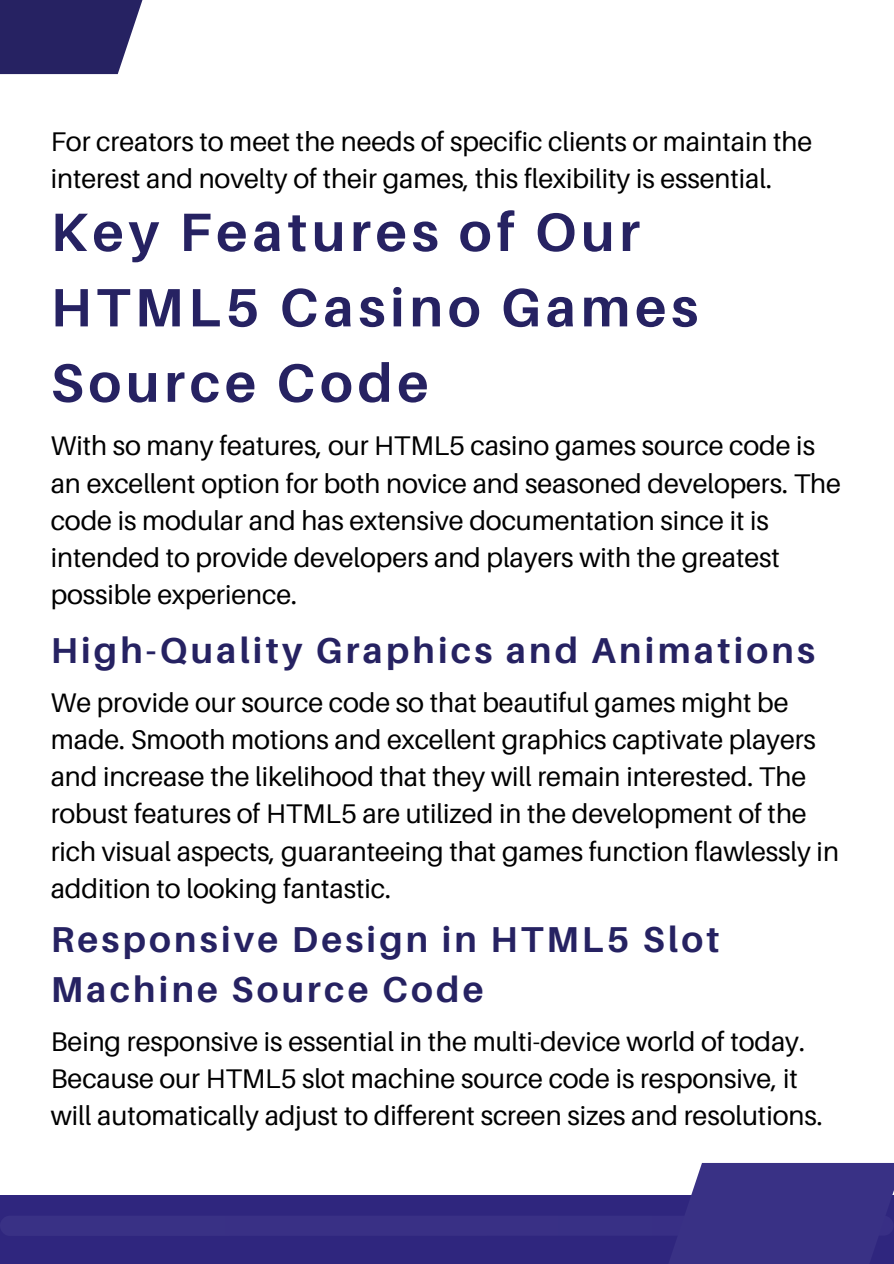
<style>
.page{position:relative;width:894px;height:1264px;background:#fff}
.page>*{position:absolute;margin:0;border:0;box-sizing:border-box;transform-origin:0 0}
.t1{font:700 54px/75.3px "Aileron";letter-spacing:.09em;color:#262262}
.t2{font:700 36px/49.5px "Aileron";letter-spacing:.09em;color:#262262}
.t3{font:27px/37.2px "Aileron";letter-spacing:-.005em;color:#000}
</style>
<div class="page">
<div style="left:0;top:1195px;width:893px;height:68px;background:#2f267e"></div>
<div style="left:0;top:1215px;width:893px;height:20px;background:#393085;border-radius:10px"></div>
<div style="left:634px;top:1162px;width:259px;height:101px;background:#393185"></div>
<svg style="left:0;top:0;width:143px;height:74px;background:#393570"></svg>
<p class="t3" style="left:51px;top:122px;width:763px">For creators to meet the needs of specific clients or maintain the interest and novelty of their games, this flexibility is essential.</p>
<p class="t1" style="left:51px;top:193px;width:648px">Key Features of Our<br>HTML5 Casino Games<br>Source Code</p>
<h1 class="t3" style="left:51px;top:427px;width:791px">With so many features, our HTML5 casino games source code is an excellent option for both novice and seasoned developers. The code is modular and has extensive documentation since it is intended to provide developers and players with the greatest possible experience.</h1>
<h2 class="t2" style="left:51px;top:625px;width:765px">High-Quality Graphics and Animations</h2>
<p class="t3" style="left:51px;top:683px;width:789px">We provide our source code so that beautiful games might be made. Smooth motions and excellent graphics captivate players and increase the likelihood that they will remain interested. The robust features of HTML5 are utilized in the development of the rich visual aspects, guaranteeing that games function flawlessly in addition to looking fantastic.</p>
<h2 class="t2" style="left:51px;top:914px;width:670px">Responsive Design in HTML5 Slot<br>Machine Source Code</h2>
<p class="t3" style="left:51px;top:1021px;width:773px">Being responsive is essential in the multi-device world of today.<br>Because our HTML5 slot machine source code is responsive, it will automatically adjust to different screen sizes and resolutions.</p>
</div>
